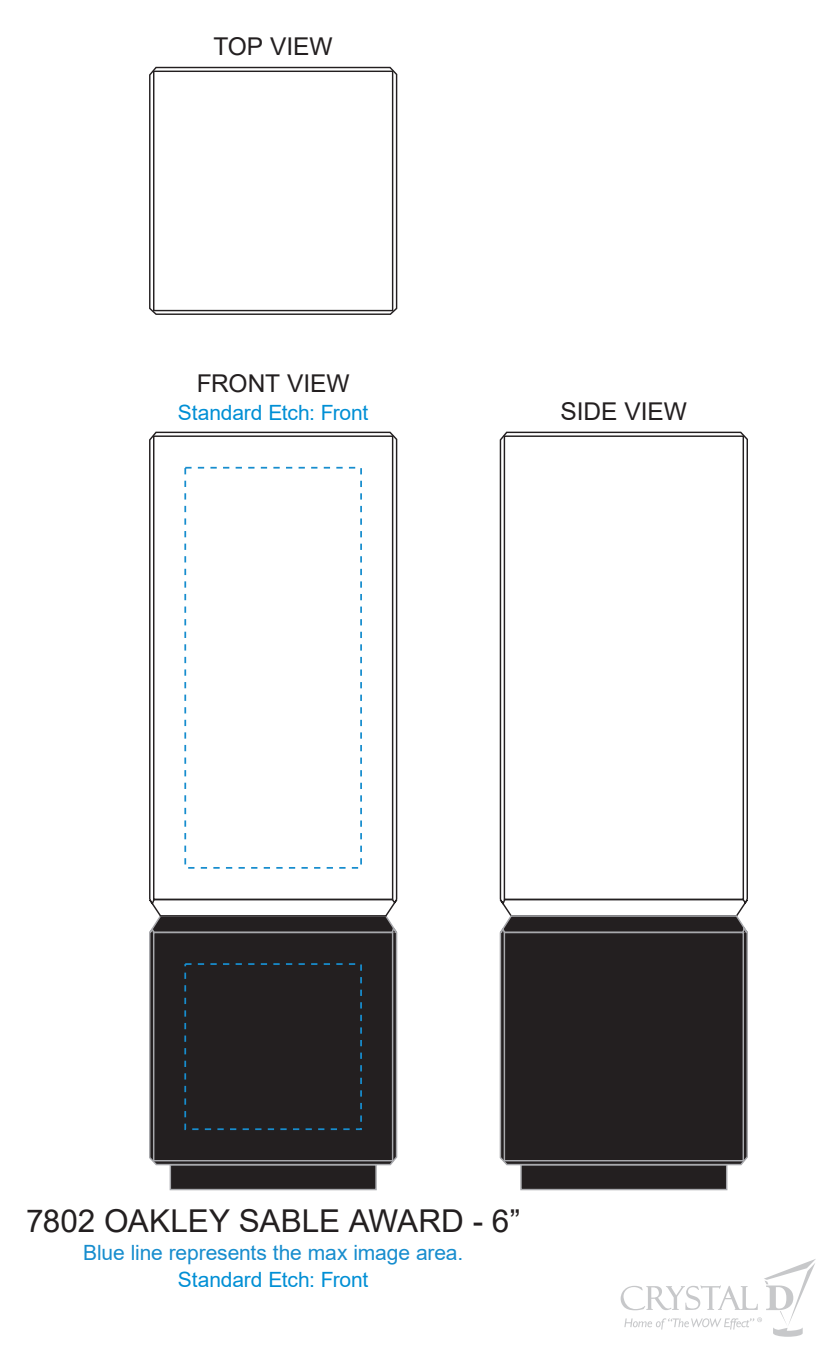
<style>
.page{position:relative;width:839px;height:1362px;background:#fff}
.page>*{position:absolute;margin:0;border:0;box-sizing:border-box;transform-origin:0 0}
.t1{font:31.5px "Arial";letter-spacing:-.005em;color:#231f20}
.t2{font:24.5px "Arial";letter-spacing:-.005em;color:#231f20}
.t3{font:21px "Arial";letter-spacing:-.005em;color:#008fd5}
.t4{font:21px "Arial";letter-spacing:-.005em;color:#178dce}
</style>
<div class="page">
<svg style="left:149px;top:66px;width:249px;height:249px"></svg>
<div style="left:153px;top:71px;width:240px;height:240px;border:1px solid #231f20"></div>
<div style="left:169px;top:1163px;width:207px;height:27px;background:#231f20;border:1px solid #a8a9ad"></div>
<svg style="left:149px;top:978px;width:249px;height:187px;background:#636163"></svg>
<div style="left:153px;top:931px;width:240px;height:230px;background:#231f20;border:1px solid #a8a9ad"></div>
<div style="left:184px;top:963px;width:178px;height:166px;border:2px dashed #178dce"></div>
<svg style="left:149px;top:431px;width:249px;height:390px"></svg>
<div style="left:184px;top:467px;width:178px;height:401px;border:2px dashed #178dce"></div>
<div style="left:520px;top:1163px;width:207px;height:27px;background:#231f20;border:1px solid #a8a9ad"></div>
<svg style="left:499px;top:431px;width:249px;height:390px"></svg>
<svg style="left:499px;top:978px;width:249px;height:187px;background:#69686a"></svg>
<svg style="left:149px;top:821px;width:599px;height:157px"></svg>
<div style="left:503px;top:931px;width:240px;height:230px;background:#231f20;border:1px solid #a8a9ad"></div>
<svg style="left:620px;top:1259px;width:195px;height:77px"></svg>
<p class="t2" style="left:213px;top:30px;width:121px">TOP VIEW</p>
<p class="t2" style="left:196px;top:367px;width:154px">FRONT VIEW</p>
<p class="t3" style="left:178px;top:397px;width:192px">Standard Etch: Front</p>
<p class="t2" style="left:560px;top:394px;width:128px">SIDE VIEW</p>
<h1 class="t1" style="left:26px;top:1198px;width:495px">7802 OAKLEY SABLE AWARD - 6”</h1>
<p class="t4" style="left:83px;top:1237px;width:381px">Blue line represents the max image area.</p>
<p class="t3" style="left:178px;top:1265px;width:192px">Standard Etch: Front</p>
</div>
